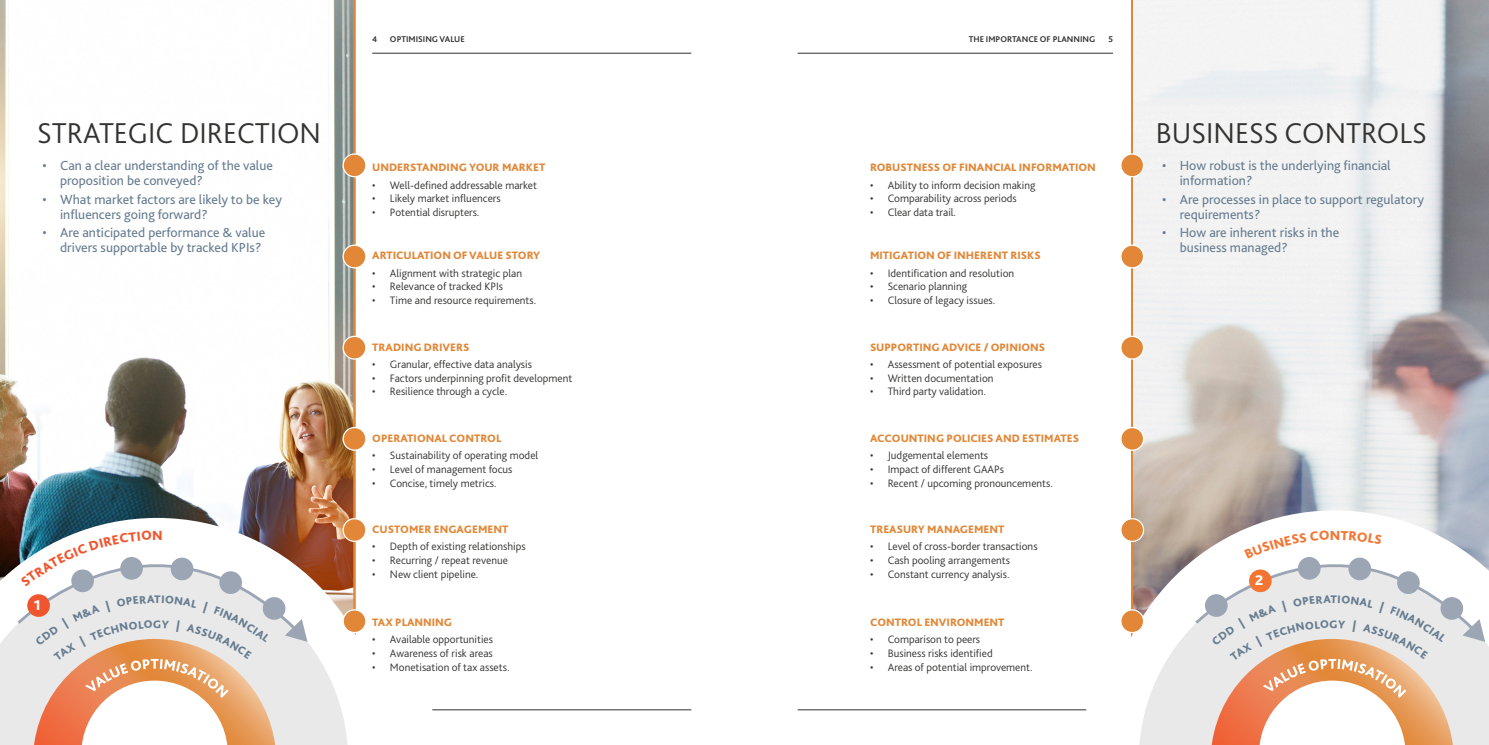
<style>
.page{position:relative;width:1489px;height:745px;background:#fff}
.page>*{position:absolute;margin:0;border:0;box-sizing:border-box;transform-origin:0 0}
.Main_Page_Headline{font:300 30px "Bliss Pro";color:#333231}
.Body_text{font:800 14.62px "Bliss Pro";color:#fff}
.t1{font:13.75px/15px "Bliss Pro";color:#667c90}
.t2{font:800 13.75px "Bliss Pro";color:#f37533}
.t3{font:800 13.75px "Bliss Pro";color:#f0562e}
.t4{font:300 11.25px "Bliss Pro";color:#333231}
.Subheading_level_1{font:800 11.25px "Bliss Pro";color:#e18737}
.Page_Header{font:700 8.75px "Bliss Pro";color:#333231}
</style>
<div class="page">
<hr style="left:797px;top:53px;width:315px;height:1px;background:#333231">
<hr style="left:797px;top:709px;width:289px;height:1px;background:#333231">
<hr style="left:432px;top:709px;width:259px;height:1px;background:#333231">
<img style="left:0;top:0;width:353px;height:517px">
<hr style="left:353px;top:0;width:3px;height:744px;background:#e18737">
<hr style="left:1130px;top:0;width:3px;height:744px;background:#e18737">
<img style="left:1133px;top:0;width:355px;height:510px">
<svg style="left:1130px;top:510px;width:358px;height:43px;background:#b8a99a"></svg>
<svg style="left:1130px;top:553px;width:358px;height:191px"></svg>
<hr style="left:372px;top:53px;width:319px;height:1px;background:#333231">
<svg style="left:0;top:517px;width:356px;height:36px;background:#8b472c"></svg>
<svg style="left:0;top:553px;width:356px;height:191px"></svg>
<svg style="left:341px;top:152px;width:25px;height:26px"></svg>
<svg style="left:1121px;top:152px;width:23px;height:26px"></svg>
<svg style="left:341px;top:243px;width:25px;height:26px"></svg>
<svg style="left:1121px;top:243px;width:23px;height:26px"></svg>
<svg style="left:341px;top:334px;width:25px;height:26px"></svg>
<svg style="left:1121px;top:334px;width:23px;height:26px"></svg>
<svg style="left:341px;top:426px;width:25px;height:25px"></svg>
<svg style="left:1121px;top:426px;width:23px;height:25px"></svg>
<svg style="left:341px;top:608px;width:25px;height:25px"></svg>
<svg style="left:1121px;top:608px;width:23px;height:25px"></svg>
<svg style="left:341px;top:517px;width:25px;height:25px"></svg>
<svg style="left:1121px;top:517px;width:23px;height:25px"></svg>
<svg style="left:16px;top:489px;width:291px;height:255px"></svg>
<svg style="left:1193px;top:489px;width:291px;height:255px"></svg>
<p class="Page_Header" style="left:372px;top:34px;width:7px">4</p>
<p class="Page_Header" style="left:390px;top:34px;width:76px">OPTIMISING VALUE</p>
<p class="Page_Header" style="left:968px;top:34px;width:128px">THE IMPORTANCE OF PLANNING</p>
<p class="Page_Header" style="left:1108px;top:34px;width:6px">5</p>
<p class="Main_Page_Headline" style="left:37px;top:114px;width:285px">STRATEGIC DIRECTION</p>
<p class="t1" style="left:60px;top:158px;width:214px;text-indent:-18px">• Can a clear understanding of the value proposition be conveyed?</p>
<p class="t1" style="left:60px;top:191px;width:223px;text-indent:-18px">• What market factors are likely to be key influencers going forward?</p>
<p class="t1" style="left:42px;top:225px;width:224px;text-align:right">• Are anticipated performance &amp; value drivers supportable by tracked KPIs?</p>
<p class="Body_text" style="left:34px;top:595px;width:8px">1</p>
<p class="t3" style="left:152px;top:526px;width:12px">N</p>
<p class="Subheading_level_1" style="left:372px;top:160px;width:175px">UNDERSTANDING YOUR MARKET</p>
<p class="t4" style="left:372px;top:178px;width:166px">• Well-defined addressable market</p>
<p class="t4" style="left:372px;top:191px;width:130px">• Likely market influencers</p>
<p class="t4" style="left:372px;top:205px;width:109px">• Potential disrupters.</p>
<p class="Subheading_level_1" style="left:372px;top:248px;width:169px">ARTICULATION OF VALUE STORY</p>
<p class="t4" style="left:372px;top:266px;width:151px">• Alignment with strategic plan</p>
<p class="t4" style="left:372px;top:279px;width:132px">• Relevance of tracked KPIs</p>
<p class="t4" style="left:372px;top:293px;width:165px">• Time and resource requirements.</p>
<p class="Subheading_level_1" style="left:372px;top:339px;width:99px">TRADING DRIVERS</p>
<p class="t4" style="left:372px;top:357px;width:161px">• Granular, effective data analysis</p>
<p class="t4" style="left:372px;top:370px;width:202px">• Factors underpinning profit development</p>
<p class="t4" style="left:372px;top:384px;width:136px">• Resilience through a cycle.</p>
<p class="Subheading_level_1" style="left:372px;top:430px;width:130px">OPERATIONAL CONTROL</p>
<p class="t4" style="left:372px;top:448px;width:167px">• Sustainability of operating model</p>
<p class="t4" style="left:372px;top:462px;width:142px">• Level of management focus</p>
<p class="t4" style="left:372px;top:475px;width:126px">• Concise, timely metrics.</p>
<p class="Subheading_level_1" style="left:372px;top:522px;width:138px">CUSTOMER ENGAGEMENT</p>
<p class="t4" style="left:372px;top:539px;width:155px">• Depth of existing relationships</p>
<p class="t4" style="left:372px;top:553px;width:137px">• Recurring / repeat revenue</p>
<p class="t4" style="left:372px;top:566px;width:108px">• New client pipeline.</p>
<p class="Subheading_level_1" style="left:372px;top:614px;width:81px">TAX PLANNING</p>
<p class="t4" style="left:372px;top:632px;width:122px">• Available opportunities</p>
<p class="t4" style="left:372px;top:645px;width:122px">• Awareness of risk areas</p>
<p class="t4" style="left:372px;top:659px;width:139px">• Monetisation of tax assets.</p>
<p class="Subheading_level_1" style="left:870px;top:160px;width:227px">ROBUSTNESS OF FINANCIAL INFORMATION</p>
<p class="t4" style="left:870px;top:178px;width:167px">• Ability to inform decision making</p>
<p class="t4" style="left:870px;top:191px;width:148px">• Comparability across periods</p>
<p class="t4" style="left:870px;top:205px;width:88px">• Clear data trail.</p>
<p class="Subheading_level_1" style="left:870px;top:248px;width:172px">MITIGATION OF INHERENT RISKS</p>
<p class="t4" style="left:870px;top:266px;width:146px">• Identification and resolution</p>
<p class="t4" style="left:870px;top:279px;width:99px">• Scenario planning</p>
<p class="t4" style="left:870px;top:293px;width:127px">• Closure of legacy issues.</p>
<p class="Subheading_level_1" style="left:870px;top:339px;width:177px">SUPPORTING ADVICE / OPINIONS</p>
<p class="t4" style="left:870px;top:357px;width:173px">• Assessment of potential exposures</p>
<p class="t4" style="left:870px;top:370px;width:125px">• Written documentation</p>
<p class="t4" style="left:870px;top:384px;width:117px">• Third party validation.</p>
<p class="Subheading_level_1" style="left:870px;top:430px;width:211px">ACCOUNTING POLICIES AND ESTIMATES</p>
<p class="t4" style="left:870px;top:448px;width:120px">• Judgemental elements</p>
<p class="t4" style="left:870px;top:462px;width:136px">• Impact of different GAAPs</p>
<p class="t4" style="left:870px;top:475px;width:184px">• Recent / upcoming pronouncements.</p>
<p class="Subheading_level_1" style="left:870px;top:522px;width:136px">TREASURY MANAGEMENT</p>
<p class="t4" style="left:870px;top:539px;width:169px">• Level of cross-border transactions</p>
<p class="t4" style="left:870px;top:553px;width:142px">• Cash pooling arrangements</p>
<p class="t4" style="left:870px;top:566px;width:141px">• Constant currency analysis.</p>
<p class="Subheading_level_1" style="left:870px;top:614px;width:136px">CONTROL ENVIRONMENT</p>
<p class="t4" style="left:870px;top:632px;width:112px">• Comparison to peers</p>
<p class="t4" style="left:870px;top:645px;width:124px">• Business risks identified</p>
<p class="t4" style="left:870px;top:659px;width:164px">• Areas of potential improvement.</p>
<p class="Main_Page_Headline" style="left:1155px;top:114px;width:272px">BUSINESS CONTROLS</p>
<p class="t1" style="left:1179px;top:158px;width:212px;text-indent:-18px">• How robust is the underlying financial information?</p>
<p class="t1" style="left:1179px;top:191px;width:246px;text-indent:-18px">• Are processes in place to support regulatory requirements?</p>
<p class="t1" style="left:1179px;top:225px;width:161px;text-indent:-18px">• How are inherent risks in the business managed?</p>
<p class="Body_text" style="left:1254px;top:570px;width:10px">2</p>
<p class="t2" style="left:1329px;top:526px;width:12px">N</p>
</div>
